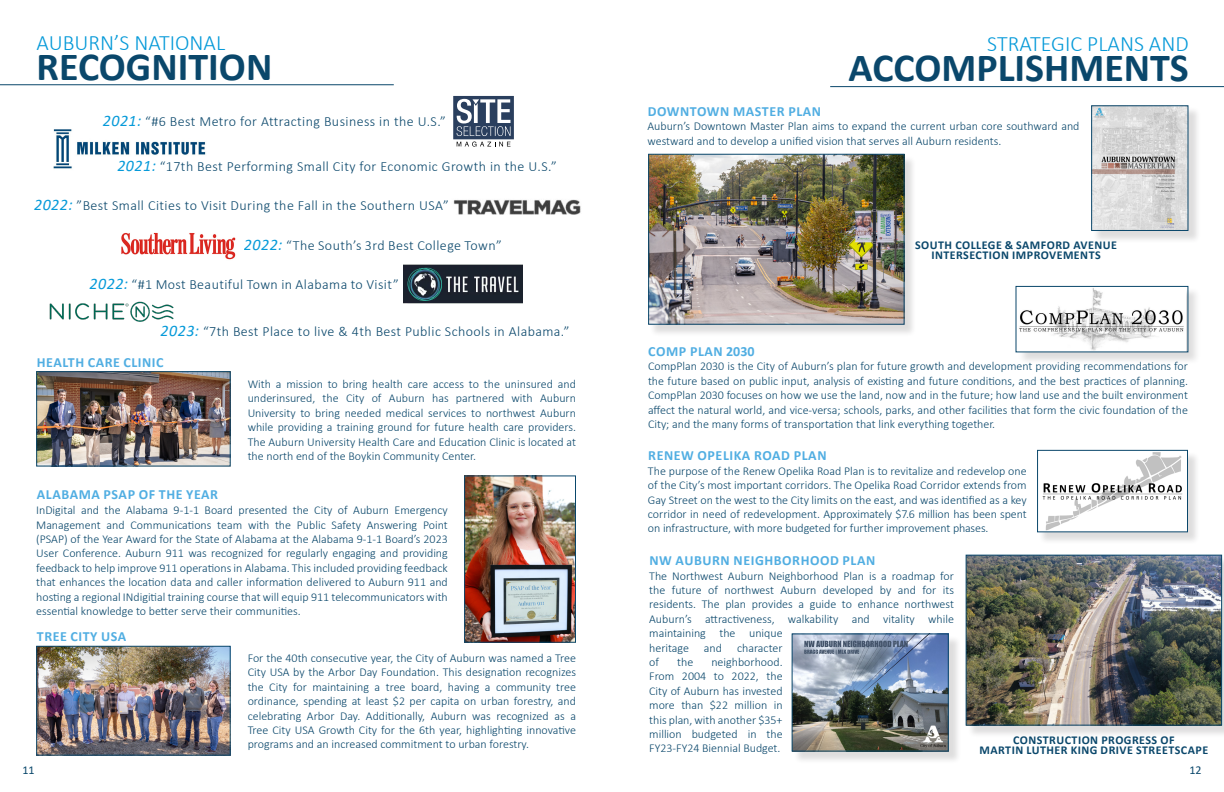
<style>
.page{position:relative;width:1224px;height:792px;background:#fff}
.page>*{position:absolute;margin:0;border:0;box-sizing:border-box;transform-origin:0 0}
.t1{font:700 40px "Calibri";color:#0a476b}
.t2{font:300 22px "Calibri";color:#069ad9}
.t3{font:300 14px "Calibri";letter-spacing:.03em;color:#0a476b}
.t4{font:700 14px "Calibri";letter-spacing:.04em;color:#51aee2}
.t5{font:300 12px/14.4px "Calibri";color:#0a476b;text-align:justify}
.t6{font:700 12px/10px "Calibri";letter-spacing:.04em;color:#0a476b;text-align:center}
.t7{font:12px "Calibri";color:#0a476b}
.s1{font-weight:400;font-style:italic;font-size:16px;color:#069ad9}
</style>
<div class="page">
<img style="left:49px;top:301px;width:125px;height:21px">
<img style="left:54px;top:129px;width:152px;height:40px">
<img style="left:453px;top:199px;width:128px;height:16px">
<img style="left:121px;top:232px;width:115px;height:28px">
<img style="left:403px;top:265px;width:119px;height:39px">
<img style="left:466px;top:477px;width:108px;height:164px">
<div style="left:464px;top:475px;width:112px;height:168px;border:1px solid #0a476b"></div>
<img style="left:38px;top:648px;width:191px;height:106px">
<div style="left:36px;top:646px;width:195px;height:110px;border:1px solid #0a476b"></div>
<svg style="left:453px;top:96px;width:61px;height:51px"></svg>
<div style="left:498px;top:127px;width:5px;height:9px;background:#2a3f5e;border-radius:50%"></div>
<hr style="left:0;top:84px;width:394px;height:1px;background:#0a476b">
<div style="left:1093px;top:107px;width:108px;height:137px;background:#231f20;opacity:.15"></div>
<img style="left:1093px;top:107px;width:93px;height:122px">
<div style="left:1091px;top:105px;width:97px;height:126px;border:1px solid #0a476b"></div>
<div style="left:1017px;top:287px;width:184px;height:78px;background:#231f20;opacity:.15"></div>
<img style="left:1018px;top:288px;width:168px;height:62px">
<div style="left:1016px;top:286px;width:172px;height:66px;border:1px solid #0a476b"></div>
<div style="left:1039px;top:451px;width:162px;height:94px;background:#231f20;opacity:.15"></div>
<img style="left:1039px;top:452px;width:147px;height:78px">
<div style="left:1037px;top:450px;width:151px;height:82px;border:1px solid #0a476b"></div>
<div style="left:650px;top:155px;width:267px;height:182px;background:#231f20;opacity:.15"></div>
<img style="left:650px;top:156px;width:253px;height:167px">
<div style="left:648px;top:154px;width:257px;height:171px;border:1px solid #0a476b"></div>
<hr style="left:830px;top:86px;width:394px;height:1px;background:#0a476b">
<div style="left:793px;top:635px;width:168px;height:129px;background:#231f20;opacity:.15"></div>
<img style="left:794px;top:635px;width:153px;height:115px">
<div style="left:792px;top:633px;width:157px;height:119px;border:1px solid #0a476b"></div>
<div style="left:967px;top:556px;width:257px;height:182px;background:#231f20;opacity:.15"></div>
<img style="left:968px;top:557px;width:252px;height:167px">
<div style="left:966px;top:555px;width:256px;height:171px;border:1px solid #0a476b"></div>
<img style="left:38px;top:373px;width:191px;height:92px">
<div style="left:36px;top:371px;width:195px;height:96px;border:1px solid #0a476b"></div>
<p class="t2" style="left:37px;top:29px;width:190px">AUBURN’S NATIONAL</p>
<p class="t1" style="left:37px;top:38px;width:237px">RECOGNITION</p>
<p class="t3" style="left:103px;top:113px;width:345px"><span class="s1">2021:</span> “#6 Best Metro for Attracting Business in the U.S.”</p>
<p class="t3" style="left:117px;top:158px;width:441px"><span class="s1">2021:</span> “17th Best Performing Small City for Economic Growth in the U.S.”</p>
<p class="t3" style="left:34px;top:197px;width:416px"><span class="s1">2022:</span> ”Best Small Cities to Visit During the Fall in the Southern USA”</p>
<p class="t3" style="left:244px;top:236px;width:259px"><span class="s1">2022:</span> “The South’s 3rd Best College Town”</p>
<p class="t3" style="left:90px;top:276px;width:311px"><span class="s1">2022:</span> “#1 Most Beautiful Town in Alabama to Visit”</p>
<p class="t3" style="left:161px;top:323px;width:410px"><span class="s1">2023:</span> “7th Best Place to live &amp; 4th Best Public Schools in Alabama.”</p>
<p class="t4" style="left:37px;top:353px;width:128px">HEALTH CARE CLINIC</p>
<p class="t4" style="left:37px;top:485px;width:183px">ALABAMA PSAP OF THE YEAR</p>
<p class="t5" style="left:248px;top:377px;width:330px">With a mission to bring health care access to the uninsured and underinsured, the City of Auburn has partnered with Auburn University to bring needed medical services to northwest Auburn while providing a training ground for future health care providers.<br>The Auburn University Health Care and Education Clinic is located at the north end of the Boykin Community Center.</p>
<p class="t5" style="left:36px;top:503px;width:413px">InDigital and the Alabama 9-1-1 Board presented the City of Auburn Emergency Management and Communications team with the Public Safety Answering Point (PSAP) of the Year Award for the State of Alabama at the Alabama 9-1-1 Board’s 2023<br>User Conference. Auburn 911 was recognized for regularly engaging and providing feedback to help improve 911 operations in Alabama. This included providing feedback that enhances the location data and caller information delivered to Auburn 911 and hosting a regional INdigitial training course that will equip 911 telecommunicators with essential knowledge to better serve their communities.</p>
<p class="t5" style="left:248px;top:651px;width:330px">For the 40th consecutive year, the City of Auburn was named a Tree City USA by the Arbor Day Foundation. This designation recognizes the City for maintaining a tree board, having a community tree ordinance, spending at least $2 per capita on urban forestry, and celebrating Arbor Day. Additionally, Auburn was recognized as a Tree City USA Growth City for the 6th year, highlighting innovative programs and an increased commitment to urban forestry.</p>
<p class="t4" style="left:37px;top:627px;width:91px">TREE CITY USA</p>
<p class="t7" style="left:22px;top:762px;width:14px">11</p>
<p class="t2" style="left:987px;top:30px;width:203px">STRATEGIC PLANS AND</p>
<p class="t1" style="left:849px;top:40px;width:342px">ACCOMPLISHMENTS</p>
<p class="t4" style="left:648px;top:101px;width:175px">DOWNTOWN MASTER PLAN</p>
<p class="t5" style="left:648px;top:119px;width:434px">Auburn’s Downtown Master Plan aims to expand the current urban core southward and westward and to develop a unified vision that serves all Auburn residents.</p>
<p class="t6" style="left:915px;top:240px;width:203px">SOUTH COLLEGE &amp; SAMFORD AVENUE<br>INTERSECTION IMPROVEMENTS</p>
<p class="t4" style="left:648px;top:342px;width:108px">COMP PLAN 2030</p>
<p class="t5" style="left:648px;top:359px;width:542px">CompPlan 2030 is the City of Auburn’s plan for future growth and development providing recommendations for the future based on public input, analysis of existing and future conditions, and the best practices of planning.<br>CompPlan 2030 focuses on how we use the land, now and in the future; how land use and the built environment affect the natural world, and vice-versa; schools, parks, and other facilities that form the civic foundation of the City; and the many forms of transportation that link everything together.</p>
<p class="t4" style="left:648px;top:446px;width:180px">RENEW OPELIKA ROAD PLAN</p>
<p class="t5" style="left:648px;top:463px;width:380px">The purpose of the Renew Opelika Road Plan is to revitalize and redevelop one of the City’s most important corridors. The Opelika Road Corridor extends from Gay Street on the west to the City limits on the east, and was identified as a key corridor in need of redevelopment. Approximately $7.6 million has been spent on infrastructure, with more budgeted for further improvement phases.</p>
<p class="t4" style="left:649px;top:551px;width:227px">NW AUBURN NEIGHBORHOOD PLAN</p>
<p class="t5" style="left:649px;top:568px;width:306px;text-align:left">The Northwest Auburn Neighborhood Plan is a roadmap for the future of northwest Auburn developed by and for its residents. The plan provides a guide to enhance northwest Auburn’s attractiveness, walkability and vitality while maintaining the unique<br>heritage and character<br>of</p>
<p class="t5" style="left:677px;top:655px;width:18px">the</p>
<p class="t5" style="left:711px;top:655px;width:73px">neighborhood.</p>
<p class="t5" style="left:649px;top:669px;width:135px">From 2004 to 2022, the City of Auburn has invested more than $22 million in this plan, with another $35+ million budgeted in the FY23-FY24 Biennial Budget.</p>
<p class="t6" style="left:1013px;top:734px;width:163px">CONSTRUCTION PROGRESS OF</p>
<p class="t6" style="left:979px;top:744px;width:230px">MARTIN LUTHER KING DRIVE STREETSCAPE</p>
<p class="t7" style="left:1189px;top:762px;width:14px">12</p>
</div>
